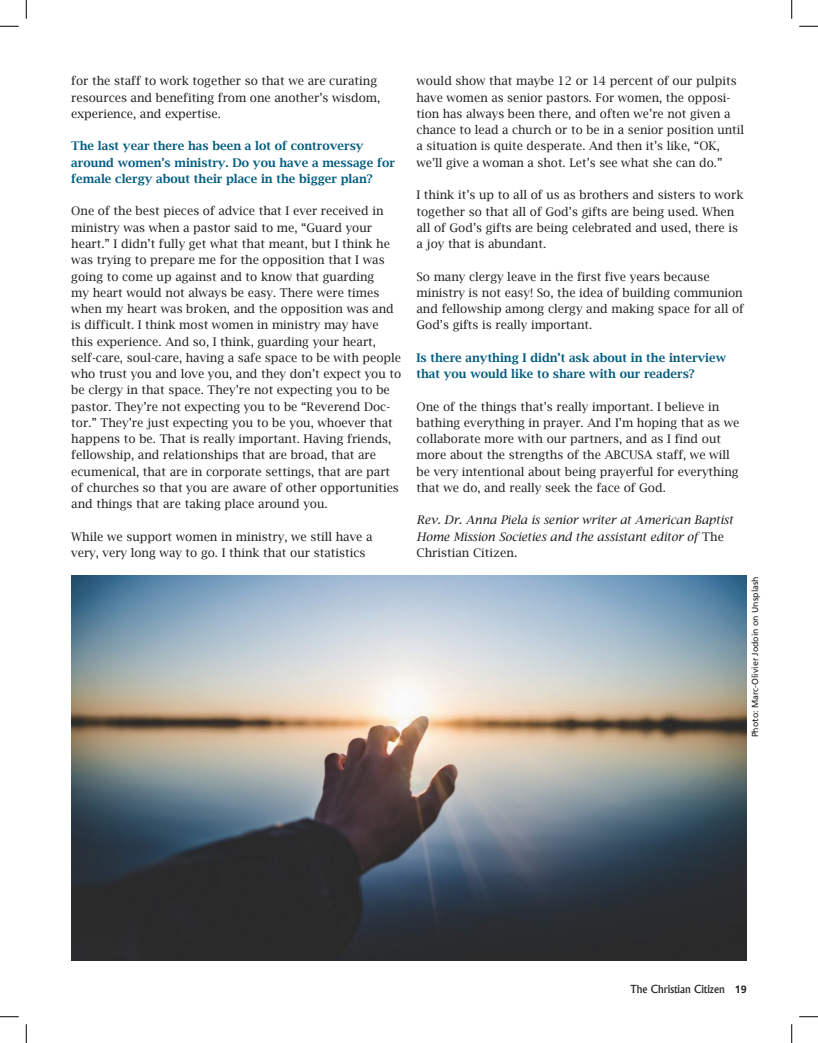
<style>
.page{position:relative;width:818px;height:1043px;background:#fff}
.page>*{position:absolute;margin:0;border:0;box-sizing:border-box;transform-origin:0 0}
.t1{font:11.88px/16.2px "Lucida Bright";color:#231f20}
.t2{font:600 11.88px/16.2px "Lucida Bright";color:#005b7f}
.t3{font:italic 11.88px/16.2px "Lucida Bright";color:#231f20}
.t4{font:500 10.62px "Albertus";color:#231f20}
.t5{font:8.75px "Frutiger";color:#231f20}
.s1{font-style:normal}
.s2{font-family:"Frutiger";font-weight:700}
</style>
<div class="page">
<img style="left:71px;top:575px;width:675px;height:385px">
<svg style="left:0;top:25px;width:19px;height:2px"></svg>
<svg style="left:799px;top:25px;width:19px;height:2px"></svg>
<svg style="left:0;top:1016px;width:19px;height:1px"></svg>
<svg style="left:799px;top:1016px;width:19px;height:1px"></svg>
<svg style="left:25px;top:0;width:2px;height:19px"></svg>
<svg style="left:25px;top:1024px;width:2px;height:18px"></svg>
<svg style="left:791px;top:0;width:1px;height:19px"></svg>
<svg style="left:791px;top:1024px;width:1px;height:18px"></svg>
<p class="t1" style="left:71px;top:73px;width:310px">for the staff to work together so that we are curating resources and benefiting from one another’s wisdom, experience, and expertise.</p>
<p class="t2" style="left:71px;top:138px;width:325px">The last year there has been a lot of controversy around women’s ministry. Do you have a message for female clergy about their place in the bigger plan?</p>
<p class="t1" style="left:71px;top:203px;width:331px">One of the best pieces of advice that I ever received in ministry was when a pastor said to me, “Guard your heart.” I didn’t fully get what that meant, but I think he was trying to prepare me for the opposition that I was going to come up against and to know that guarding<br>my heart would not always be easy. There were times when my heart was broken, and the opposition was and is difficult. I think most women in ministry may have this experience. And so, I think, guarding your heart, self-care, soul-care, having a safe space to be with people who trust you and love you, and they don’t expect you to be clergy in that space. They’re not expecting you to be pastor. They’re not expecting you to be “Reverend Doc&shy;tor.” They’re just expecting you to be you, whoever that happens to be. That is really important. Having friends, fellowship, and relationships that are broad, that are ecumenical, that are in corporate settings, that are part of churches so that you are aware of other opportunities and things that are taking place around you.</p>
<p class="t1" style="left:71px;top:528px;width:303px">While we support women in ministry, we still have a very, very long way to go. I think that our statistics</p>
<p class="t1" style="left:416px;top:73px;width:329px">would show that maybe 12 or 14 percent of our pulpits have women as senior pastors. For women, the opposi&shy;tion has always been there, and often we’re not given a chance to lead a church or to be in a senior position until a situation is quite desperate. And then it’s like, “OK, we’ll give a woman a shot. Let’s see what she can do.”</p>
<p class="t1" style="left:416px;top:187px;width:328px">I think it’s up to all of us as brothers and sisters to work together so that all of God’s gifts are being used. When all of God’s gifts are being celebrated and used, there is a joy that is abundant.</p>
<p class="t1" style="left:416px;top:268px;width:329px">So many clergy leave in the first five years because ministry is not easy! So, the idea of building communion and fellowship among clergy and making space for all of God’s gifts is really important.</p>
<p class="t2" style="left:416px;top:349px;width:311px">Is there anything I didn’t ask about in the interview that you would like to share with our readers?</p>
<p class="t1" style="left:416px;top:398px;width:324px">One of the things that’s really important. I believe in bathing everything in prayer. And I’m hoping that as we collaborate more with our partners, and as I find out more about the strengths of the ABCUSA staff, we will be very intentional about being prayerful for everything that we do, and really seek the face of God.</p>
<p class="t3" style="left:416px;top:512px;width:318px">Rev. Dr. Anna Piela is senior writer at American Baptist<br>Home Mission Societies and the assistant editor of <span class="s1">The<br>Christian Citizen</span>.</p>
<p class="t5" style="left:749px;top:737px;width:162px;rotate:-90deg">Photo: Marc-Olivier Jodoin on Unsplash</p>
<p class="t4" style="left:630px;top:982px;width:118px">The Christian Citizen <span class="s2">19</span></p>
</div>
